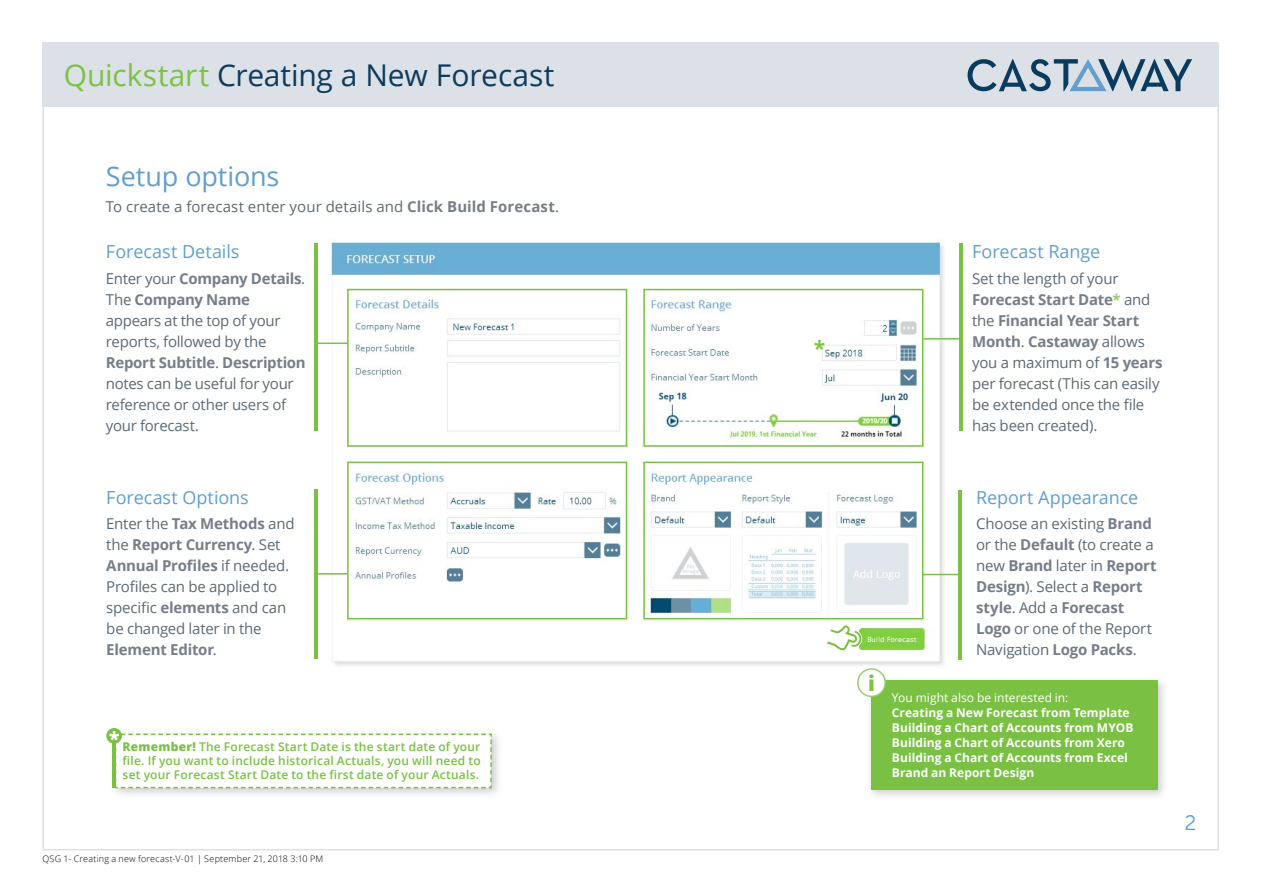
<style>
.page{position:relative;width:1263px;height:893px;background:#fff}
.page>*{position:absolute;margin:0;border:0;box-sizing:border-box;transform-origin:0 0}
.t1{font:30px "Open Sans";letter-spacing:-.005em;color:#0d3b5d}
.t2{font:27px "Open Sans";letter-spacing:-.005em;color:#5f9fce}
.t3{font:21px "Museo Sans 300";color:#5f9fce}
.t4{font:800 21px "Open Sans";color:#7dc242}
.t5{font:700 21px "Open Sans";color:#7dc242}
.t6{font:18px "Open Sans";letter-spacing:-.005em;color:#5f9fce}
.t7{font:15px/21px "Open Sans";letter-spacing:-.015em;color:#5a6a76}
.t8{font:15px "Open Sans";letter-spacing:.005em;color:#5a6a76}
.t9{font:600 12px/14.4px "Open Sans";letter-spacing:.015em;color:#7ac143;text-align:justify}
.t10{font:700 12px/15px "Open Sans";letter-spacing:.005em;color:#fff}
.t11{font:12px "Open Sans";letter-spacing:.005em;color:#fff}
.t12{font:300 9px "Open Sans";letter-spacing:.025em;color:#000}
.s1{color:#7dc242}
.s2{font-weight:700;color:#757e89}
.s3{font-weight:800}
.s4{font-weight:700;color:#97ce68}
</style>
<div class="page">
<div style="left:43px;top:43px;width:1175px;height:64px;background:#dbe1e7"></div>
<svg style="left:967px;top:59px;width:225px;height:32px"></svg>
<img style="left:320px;top:239px;width:640px;height:440px">
<hr style="left:316px;top:343px;width:32px;height:1px;background:#7ac143">
<hr style="left:314px;top:243px;width:3px;height:188px;background:#7ac143">
<hr style="left:316px;top:573px;width:32px;height:2px;background:#7ac143">
<hr style="left:314px;top:490px;width:3px;height:169px;background:#7ac143">
<hr style="left:923px;top:338px;width:38px;height:2px;background:#7ac143">
<hr style="left:960px;top:243px;width:3px;height:188px;background:#7ac143">
<hr style="left:923px;top:574px;width:36px;height:1px;background:#7ac143">
<hr style="left:958px;top:490px;width:3px;height:169px;background:#7ac143">
<div style="left:865px;top:675px;width:303px;height:126px;background:#000;opacity:.2"></div>
<div style="left:871px;top:680px;width:286px;height:110px;background:#7ac143"></div>
<div style="left:858px;top:669px;width:27px;height:27px;background:#fff;border-radius:50%"></div>
<div style="left:857px;top:668px;width:29px;height:29px;border:2px solid #9bcd6e;border-radius:50%"></div>
<div style="left:110px;top:729px;width:393px;height:70px;background:#000;opacity:.2"></div>
<svg style="left:106px;top:728px;width:16px;height:16px"></svg>
<svg style="left:109px;top:731px;width:384px;height:58px"></svg>
<svg style="left:825px;top:623px;width:38px;height:29px"></svg>
<div style="left:347px;top:289px;width:280px;height:158px;border:2px solid #7ac143"></div>
<div style="left:347px;top:462px;width:280px;height:157px;border:2px solid #7ac143"></div>
<div style="left:643px;top:462px;width:280px;height:157px;border:2px solid #7ac143"></div>
<div style="left:643px;top:289px;width:280px;height:158px;border:2px solid #7ac143"></div>
<h1 class="t1" style="left:64px;top:55px;width:492px"><span class="s1">Quickstart</span> Creating a New Forecast</h1>
<h2 class="t2" style="left:106px;top:158px;width:175px">Setup options</h2>
<p class="t8" style="left:106px;top:196px;width:455px">To create a forecast enter your details and <span class="s2">Click Build Forecast</span>.</p>
<p class="t6" style="left:106px;top:239px;width:135px">Forecast Details</p>
<p class="t7" style="left:106px;top:267px;width:201px">Enter your <span class="s2">Company Details</span>.<br>The <span class="s2">Company Name </span>appears at the top of your reports, followed by the<br><span class="s2">Report Subtitle</span>. <span class="s2">Description </span>notes can be useful for your reference or other users of your forecast.</p>
<p class="t6" style="left:106px;top:485px;width:144px">Forecast Options</p>
<p class="t7" style="left:106px;top:512px;width:190px">Enter the <span class="s2">Tax Methods</span> and the <span class="s2">Report Currency</span>. Set<br><span class="s2">Annual Profiles</span> if needed.<br>Profiles can be applied to specific <span class="s2">elements</span> and can be changed later in the<br><span class="s2">Element Editor</span>.</p>
<p class="t9" style="left:123px;top:739px;width:360px"><span class="s3">Remember!</span> The Forecast Start Date is the start date of your file. If you want to include historical Actuals, you will need to set your Forecast Start Date to the first date of your Actuals.</p>
<p class="t12" style="left:43px;top:852px;width:282px">QSG 1- Creating a new forecast-V-01 | September 21, 2018 3:10 PM</p>
<h3 class="t5" style="left:814px;top:334px;width:13px">*</h3>
<p class="t6" style="left:972px;top:239px;width:130px">Forecast Range</p>
<p class="t7" style="left:972px;top:267px;width:192px">Set the length of your<br><span class="s2">Forecast Start Date</span><span class="s4">*</span> and the <span class="s2">Financial Year Start<br>Month</span>. <span class="s2">Castaway</span> allows you a maximum of <span class="s2">15 years </span>per forecast (This can easily be extended once the file has been created).</p>
<h3 class="t4" style="left:868px;top:667px;width:8px">i</h3>
<p class="t6" style="left:976px;top:485px;width:164px">Report Appearance</p>
<p class="t7" style="left:976px;top:512px;width:182px">Choose an existing <span class="s2">Brand </span>or the <span class="s2">Default</span> (to create a new <span class="s2">Brand</span> later in <span class="s2">Report<br>Design</span>). Select a <span class="s2">Report style</span>. Add a <span class="s2">Forecast<br>Logo</span> or one of the Report<br>Navigation <span class="s2">Logo Packs</span>.</p>
<p class="t11" style="left:892px;top:689px;width:178px">You might also be interested in:</p>
<p class="t10" style="left:892px;top:705px;width:243px">Creating a New Forecast from Template Building a Chart of Accounts from MYOB Building a Chart of Accounts from Xero Building a Chart of Accounts from Excel Brand an Report Design</p>
<h3 class="t3" style="left:1184px;top:811px;width:13px">2</h3>
</div>
